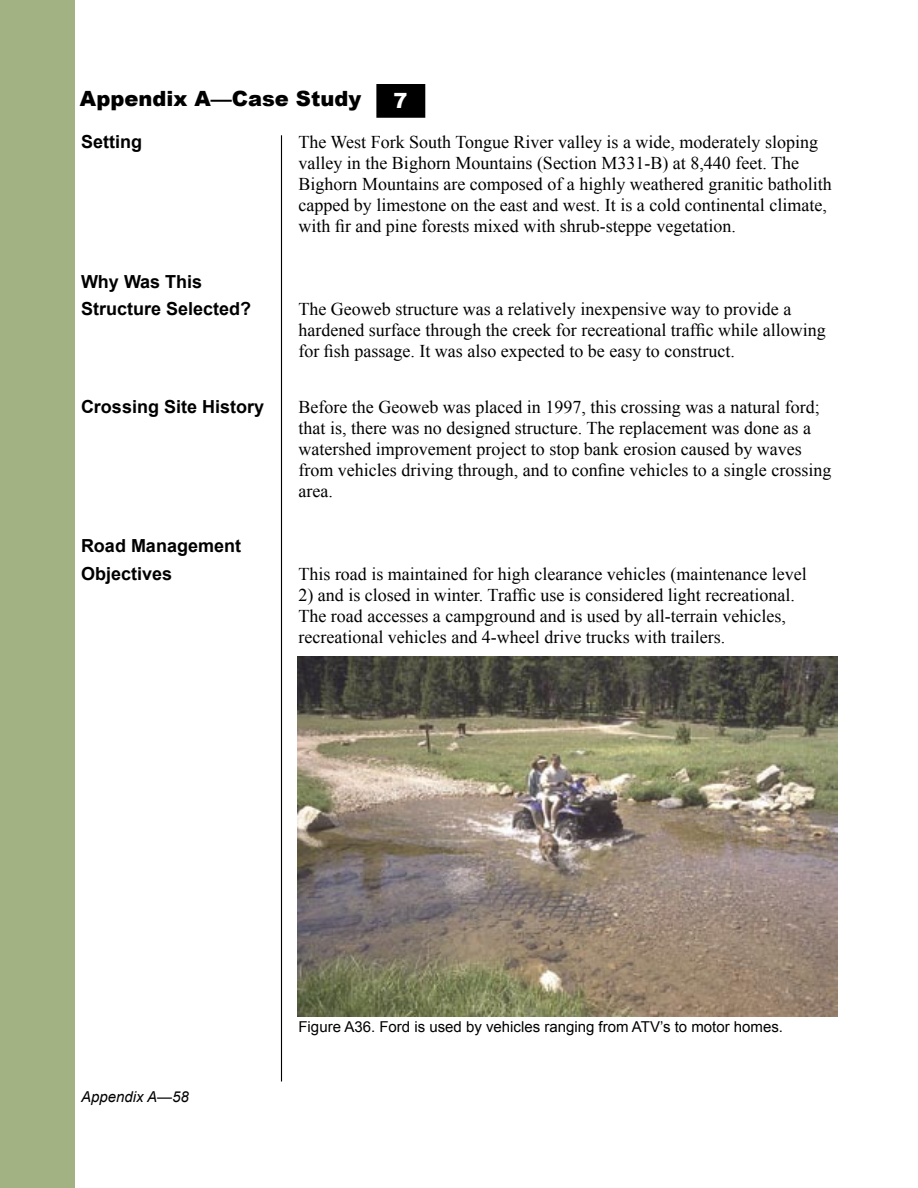
<style>
.page{position:relative;width:918px;height:1188px;background:#fff}
.page>*{position:absolute;margin:0;border:0;box-sizing:border-box;transform-origin:0 0}
.t1{font:900 21px "Arial";color:#000}
.t2{font:900 21px "Arial";color:#fff}
.indent{font:18px/21px "Times New Roman";color:#000}
.indent-2{font:700 18px "Arial";color:#000}
.indent-3{font:15px "Arial";color:#000}
.t3{font:italic 15px "Arial";color:#000}
</style>
<div class="page">
<hr style="left:281px;top:135px;width:1px;height:947px;background:#000">
<div style="left:377px;top:85px;width:48px;height:32px;background:#000"></div>
<div style="left:376px;top:84px;width:49px;height:34px;border:2px solid #000"></div>
<div style="left:0;top:0;width:74px;height:1188px;background:#a3b282"></div>
<img style="left:297px;top:657px;width:540px;height:360px">
<p class="t1" style="left:80px;top:87px;width:283px">Appendix A—Case Study</p>
<p class="indent-2" style="left:81px;top:132px;width:63px">Setting</p>
<p class="indent" style="left:298px;top:131px;width:535px">The West Fork South Tongue River valley is a wide, moderately sloping valley in the Bighorn Mountains (Section M331-B) at 8,440 feet. The Bighorn Mountains are composed of a highly weathered granitic batholith capped by limestone on the east and west. It is a cold continental climate, with fir and pine forests mixed with shrub-steppe vegetation.</p>
<p class="indent-2" style="left:81px;top:271px;width:123px">Why Was This</p>
<p class="indent-2" style="left:81px;top:299px;width:172px">Structure Selected?</p>
<p class="indent" style="left:298px;top:299px;width:529px">The Geoweb structure was a relatively inexpensive way to provide a hardened surface through the creek for recreational traffic while allowing for fish passage. It was also expected to be easy to construct.</p>
<p class="indent-2" style="left:81px;top:396px;width:185px">Crossing Site History</p>
<p class="indent" style="left:298px;top:396px;width:534px">Before the Geoweb was placed in 1997, this crossing was a natural ford; that is, there was no designed structure. The replacement was done as a watershed improvement project to stop bank erosion caused by waves from vehicles driving through, and to confine vehicles to a single crossing area.</p>
<p class="t2" style="left:393px;top:89px;width:16px">7</p>
<p class="indent-2" style="left:81px;top:536px;width:162px">Road Management</p>
<p class="indent-2" style="left:81px;top:564px;width:93px">Objectives</p>
<p class="indent" style="left:298px;top:563px;width:510px">This road is maintained for high clearance vehicles (maintenance level</p>
<p class="indent" style="left:298px;top:584px;width:498px">2) and is closed in winter. Traffic use is considered light recreational.<br>The road accesses a campground and is used by all-terrain vehicles, recreational vehicles and 4-wheel drive trucks with trailers.</p>
<p class="t3" style="left:81px;top:1088px;width:109px">Appendix A—58</p>
<p class="indent-3" style="left:298px;top:1018px;width:486px">Figure A36. Ford is used by vehicles ranging from ATV’s to motor homes.</p>
</div>
